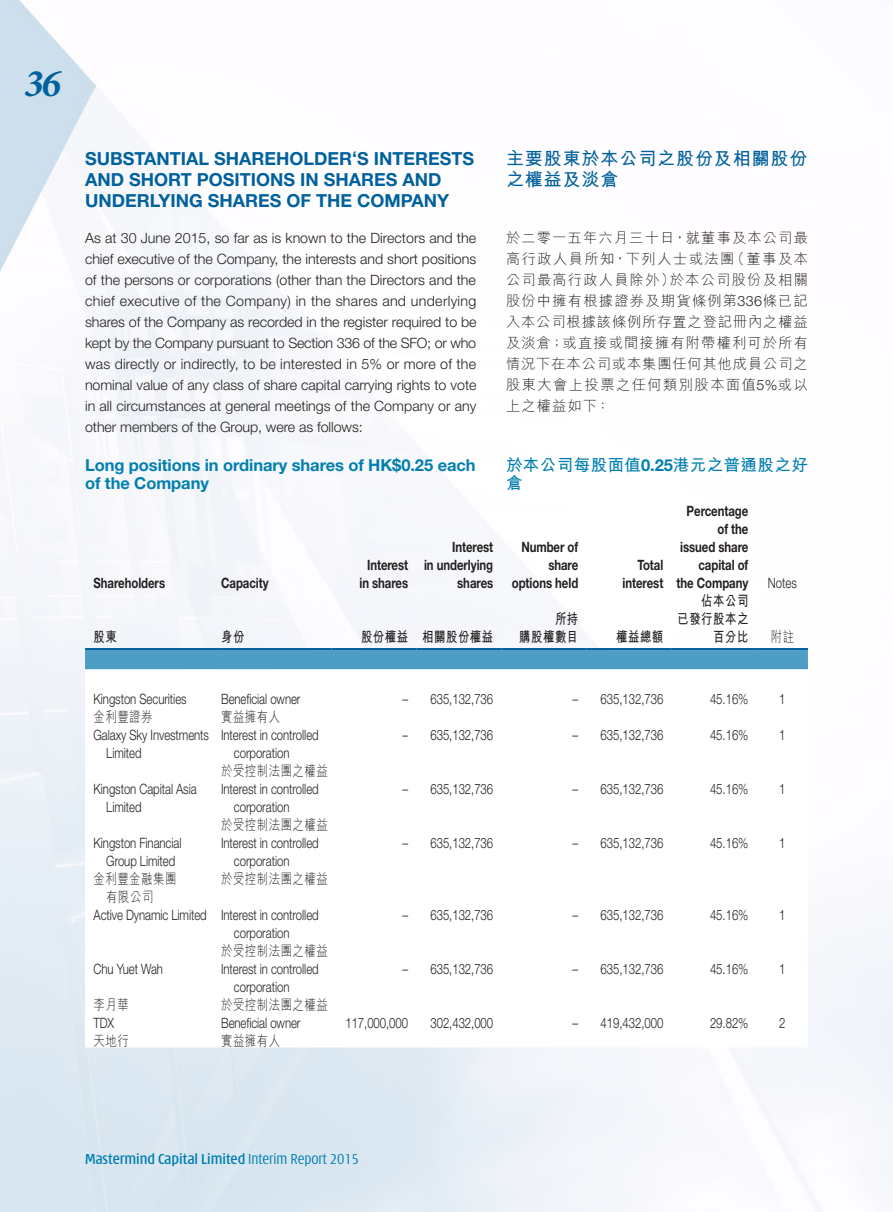
<style>
.page{position:relative;width:893px;height:1212px;background:#fff}
.page>*{position:absolute;margin:0;border:0;box-sizing:border-box;transform-origin:0 0}
.t1{font:italic 700 39px "Minion Pro";color:#00619c}
.Heading_1{font:700 18px/21px "Helvetica Neue LT Std";color:#00619c}
.C_Heading_1{font:700 18px/21px "M Hei HK";letter-spacing:.05em;color:#00619c}
.Heading_2{font:700 16.5px/18px "Helvetica Neue LT Std";letter-spacing:-.005em;color:#007faf}
.C_Heading_2{font:700 16.5px/18px "M Hei HK";letter-spacing:.025em;color:#007faf}
.t2{font:500 condensed 15.75px "Modena";letter-spacing:-.005em;color:#007faf}
.Body_Text{font:300 14.25px/18px "Helvetica Neue LT Std";letter-spacing:-.005em;color:#231f20;scale:.8 1}
.Body_Text-2{font:300 14.25px/21px "Helvetica Neue LT Std";letter-spacing:-.005em;color:#231f20;text-align:justify}
.C_Body_Text{font:300 14.25px/21px "M Hei HK";letter-spacing:.08em;color:#231f20;text-align:justify}
.Body_Text-3{font:700 14.25px "Helvetica Neue LT Std";letter-spacing:-.005em;color:#231f20;scale:.8 1}
.Body_Text-4{font:300 14.25px/18px "M Hei HK";letter-spacing:.045em;color:#231f20;scale:.8 1}
.Body_Text-5{font:700 14.25px "M Hei HK";letter-spacing:.045em;color:#231f20;scale:.8 1}
.s1{font-family:"Helvetica Neue LT Std"}
.s2{font-weight:300}
</style>
<div class="page">
<div style="left:85px;top:650px;width:723px;height:19px;background:#4d9dc4"></div>
<hr style="left:85px;top:648px;width:136px;height:2px;background:#00619c">
<hr style="left:221px;top:648px;width:111px;height:2px;background:#00619c">
<hr style="left:332px;top:648px;width:85px;height:2px;background:#00619c">
<hr style="left:417px;top:648px;width:85px;height:2px;background:#00619c">
<hr style="left:502px;top:648px;width:85px;height:2px;background:#00619c">
<hr style="left:587px;top:648px;width:85px;height:2px;background:#00619c">
<hr style="left:672px;top:648px;width:85px;height:2px;background:#00619c">
<hr style="left:757px;top:648px;width:51px;height:2px;background:#00619c">
<h1 class="t1" style="left:24px;top:56px;width:38px">36</h1>
<p class="Heading_1" style="left:85px;top:148px;width:391px">SUBSTANTIAL SHAREHOLDER‘S INTERESTS<br>AND SHORT POSITIONS IN SHARES AND<br>UNDERLYING SHARES OF THE COMPANY</p>
<p class="Body_Text-2" style="left:85px;top:227px;width:393px">As at 30 June 2015, so far as is known to the Directors and the chief executive of the Company, the interests and short positions of the persons or corporations (other than the Directors and the chief executive of the Company) in the shares and underlying shares of the Company as recorded in the register required to be kept by the Company pursuant to Section 336 of the SFO; or who was directly or indirectly, to be interested in 5% or more of the nominal value of any class of share capital carrying rights to vote in all circumstances at general meetings of the Company or any other members of the Group, were as follows:</p>
<p class="Heading_2" style="left:85px;top:456px;width:392px">Long positions in ordinary shares of HK$0.25 each of the Company</p>
<p class="Body_Text-3" style="left:94px;top:574px;width:91px">Shareholders</p>
<p class="Body_Text-3" style="left:221px;top:574px;width:61px">Capacity</p>
<p class="Body_Text-3" style="left:367px;top:556px;width:53px">Interest</p>
<p class="Body_Text-3" style="left:359px;top:574px;width:62px">in shares</p>
<p class="Body_Text-3" style="left:452px;top:538px;width:53px">Interest</p>
<p class="Body_Text-3" style="left:424px;top:556px;width:88px">in underlying</p>
<p class="Body_Text-3" style="left:457px;top:574px;width:47px">shares</p>
<p class="Body_Text-5" style="left:94px;top:626px;width:31px">股東</p>
<p class="Body_Text-5" style="left:221px;top:626px;width:31px">身份</p>
<p class="Body_Text-5" style="left:361px;top:626px;width:60px">股份權益</p>
<p class="Body_Text-5" style="left:422px;top:626px;width:90px">相關股份權益</p>
<p class="C_Heading_1" style="left:506px;top:146px;width:303px">主要股東於本公司之股份及相關股份之權益及淡倉</p>
<p class="C_Body_Text" style="left:506px;top:227px;width:303px">於二零一五年六月三十日，就董事及本公司最高行政人員所知，下列人士或法團（董事及本公司最高行政人員除外）於本公司股份及相關股份中擁有根據證券及期貨條例第<span class="s1">336</span>條已記入本公司根據該條例所存置之登記冊內之權益及淡倉；或直接或間接擁有附帶權利可於所有情況下在本公司或本集團任何其他成員公司之股東大會上投票之任何類別股本面值<span class="s1">5%</span>或以上之權益如下：</p>
<p class="C_Heading_2" style="left:506px;top:454px;width:303px">於本公司每股面值<span class="s1">0.25</span>港元之普通股之好倉</p>
<p class="Body_Text-3" style="left:521px;top:538px;width:73px">Number of</p>
<p class="Body_Text-3" style="left:548px;top:556px;width:39px">share</p>
<p class="Body_Text-3" style="left:512px;top:574px;width:85px">options held</p>
<p class="Body_Text-3" style="left:637px;top:556px;width:34px">Total</p>
<p class="Body_Text-3" style="left:623px;top:574px;width:52px">interest</p>
<p class="Body_Text-5" style="left:555px;top:608px;width:31px">所持</p>
<p class="Body_Text-5" style="left:519px;top:626px;width:75px">購股權數目</p>
<p class="Body_Text-5" style="left:616px;top:626px;width:60px">權益總額</p>
<p class="Body_Text-3" style="left:687px;top:502px;width:79px">Percentage</p>
<p class="Body_Text-3" style="left:717px;top:520px;width:40px">of the</p>
<p class="Body_Text-3" style="left:680px;top:538px;width:87px">issued share</p>
<p class="Body_Text-3" style="left:698px;top:556px;width:64px">capital of</p>
<p class="Body_Text-3" style="left:677px;top:574px;width:91px">the Company</p>
<p class="Body_Text" style="left:768px;top:573px;width:38px">Notes</p>
<p class="Body_Text-5" style="left:701px;top:590px;width:60px">佔本公司</p>
<p class="Body_Text-5" style="left:677px;top:608px;width:90px">已發行股本之</p>
<p class="Body_Text-5" style="left:713px;top:626px;width:46px">百分比</p>
<p class="Body_Text-4" style="left:771px;top:627px;width:31px">附註</p>
<p class="Body_Text" style="left:94px;top:689px;width:118px">Kingston Securities</p>
<p class="Body_Text" style="left:221px;top:689px;width:101px">Beneficial owner</p>
<p class="Body_Text" style="left:402px;top:689px;width:9px">–</p>
<p class="Body_Text" style="left:430px;top:689px;width:80px">635,132,736</p>
<p class="Body_Text" style="left:573px;top:689px;width:9px">–</p>
<p class="Body_Text" style="left:600px;top:689px;width:80px">635,132,736</p>
<p class="Body_Text" style="left:710px;top:689px;width:49px">45.16%</p>
<p class="Body_Text" style="left:779px;top:689px;width:9px">1</p>
<p class="Body_Text-4" style="left:94px;top:707px;width:75px">金利豐證券</p>
<p class="Body_Text-4" style="left:221px;top:707px;width:75px">實益擁有人</p>
<p class="Body_Text" style="left:106px;top:725px;width:130px;text-indent:-13px">Galaxy Sky Investments<br>Limited</p>
<p class="Body_Text" style="left:234px;top:725px;width:108px;text-indent:-13px">Interest in controlled corporation</p>
<p class="Body_Text" style="left:402px;top:725px;width:9px">–</p>
<p class="Body_Text" style="left:430px;top:725px;width:80px">635,132,736</p>
<p class="Body_Text" style="left:573px;top:725px;width:9px">–</p>
<p class="Body_Text" style="left:600px;top:725px;width:80px">635,132,736</p>
<p class="Body_Text" style="left:710px;top:725px;width:49px">45.16%</p>
<p class="Body_Text" style="left:779px;top:725px;width:9px">1</p>
<p class="Body_Text-4" style="left:221px;top:761px;width:135px">於受控制法團之權益</p>
<p class="Body_Text" style="left:106px;top:779px;width:115px;text-indent:-13px">Kingston Capital Asia<br>Limited</p>
<p class="Body_Text" style="left:234px;top:779px;width:108px;text-indent:-13px">Interest in controlled corporation</p>
<p class="Body_Text" style="left:402px;top:779px;width:9px">–</p>
<p class="Body_Text" style="left:430px;top:779px;width:80px">635,132,736</p>
<p class="Body_Text" style="left:573px;top:779px;width:9px">–</p>
<p class="Body_Text" style="left:600px;top:779px;width:80px">635,132,736</p>
<p class="Body_Text" style="left:710px;top:779px;width:49px">45.16%</p>
<p class="Body_Text" style="left:779px;top:779px;width:9px">1</p>
<p class="Body_Text-4" style="left:221px;top:815px;width:135px">於受控制法團之權益</p>
<p class="Body_Text" style="left:94px;top:833px;width:111px;text-align:center">Kingston Financial<br>Group Limited</p>
<p class="Body_Text" style="left:234px;top:833px;width:108px;text-indent:-13px">Interest in controlled corporation</p>
<p class="Body_Text" style="left:402px;top:833px;width:9px">–</p>
<p class="Body_Text" style="left:430px;top:833px;width:80px">635,132,736</p>
<p class="Body_Text" style="left:573px;top:833px;width:9px">–</p>
<p class="Body_Text" style="left:600px;top:833px;width:80px">635,132,736</p>
<p class="Body_Text" style="left:710px;top:833px;width:49px">45.16%</p>
<p class="Body_Text" style="left:779px;top:833px;width:9px">1</p>
<p class="Body_Text-4" style="left:106px;top:869px;width:89px;text-indent:-13px">金利豐金融集團有限公司</p>
<p class="Body_Text-4" style="left:221px;top:869px;width:135px">於受控制法團之權益</p>
<p class="Body_Text" style="left:94px;top:905px;width:143px">Active Dynamic Limited</p>
<p class="Body_Text" style="left:234px;top:905px;width:108px;text-indent:-13px">Interest in controlled corporation</p>
<p class="Body_Text" style="left:402px;top:905px;width:9px">–</p>
<p class="Body_Text" style="left:430px;top:905px;width:80px">635,132,736</p>
<p class="Body_Text" style="left:573px;top:905px;width:9px">–</p>
<p class="Body_Text" style="left:600px;top:905px;width:80px">635,132,736</p>
<p class="Body_Text" style="left:710px;top:905px;width:49px">45.16%</p>
<p class="Body_Text" style="left:779px;top:905px;width:9px">1</p>
<p class="Body_Text-4" style="left:221px;top:941px;width:135px">於受控制法團之權益</p>
<p class="Body_Text" style="left:94px;top:959px;width:88px">Chu Yuet Wah</p>
<p class="Body_Text" style="left:234px;top:959px;width:108px;text-indent:-13px">Interest in controlled corporation</p>
<p class="Body_Text" style="left:402px;top:959px;width:9px">–</p>
<p class="Body_Text" style="left:430px;top:959px;width:80px">635,132,736</p>
<p class="Body_Text" style="left:573px;top:959px;width:9px">–</p>
<p class="Body_Text" style="left:600px;top:959px;width:80px">635,132,736</p>
<p class="Body_Text" style="left:710px;top:959px;width:49px">45.16%</p>
<p class="Body_Text" style="left:779px;top:959px;width:9px">1</p>
<p class="Body_Text-4" style="left:94px;top:995px;width:46px">李月華</p>
<p class="Body_Text-4" style="left:221px;top:995px;width:135px">於受控制法團之權益</p>
<p class="Body_Text" style="left:94px;top:1013px;width:28px">TDX</p>
<p class="Body_Text" style="left:221px;top:1013px;width:101px">Beneficial owner</p>
<p class="Body_Text" style="left:345px;top:1013px;width:80px">117,000,000</p>
<p class="Body_Text" style="left:430px;top:1013px;width:80px">302,432,000</p>
<p class="Body_Text" style="left:573px;top:1013px;width:9px">–</p>
<p class="Body_Text" style="left:600px;top:1013px;width:80px">419,432,000</p>
<p class="Body_Text" style="left:710px;top:1013px;width:49px">29.82%</p>
<p class="Body_Text" style="left:779px;top:1013px;width:9px">2</p>
<p class="Body_Text-4" style="left:94px;top:1031px;width:46px">天地行</p>
<p class="Body_Text-4" style="left:221px;top:1031px;width:75px">實益擁有人</p>
<p class="t2" style="left:85px;top:1152px;width:275px">Mastermind Capital Limited <span class="s2">Interim Report 2015</span></p>
</div>
